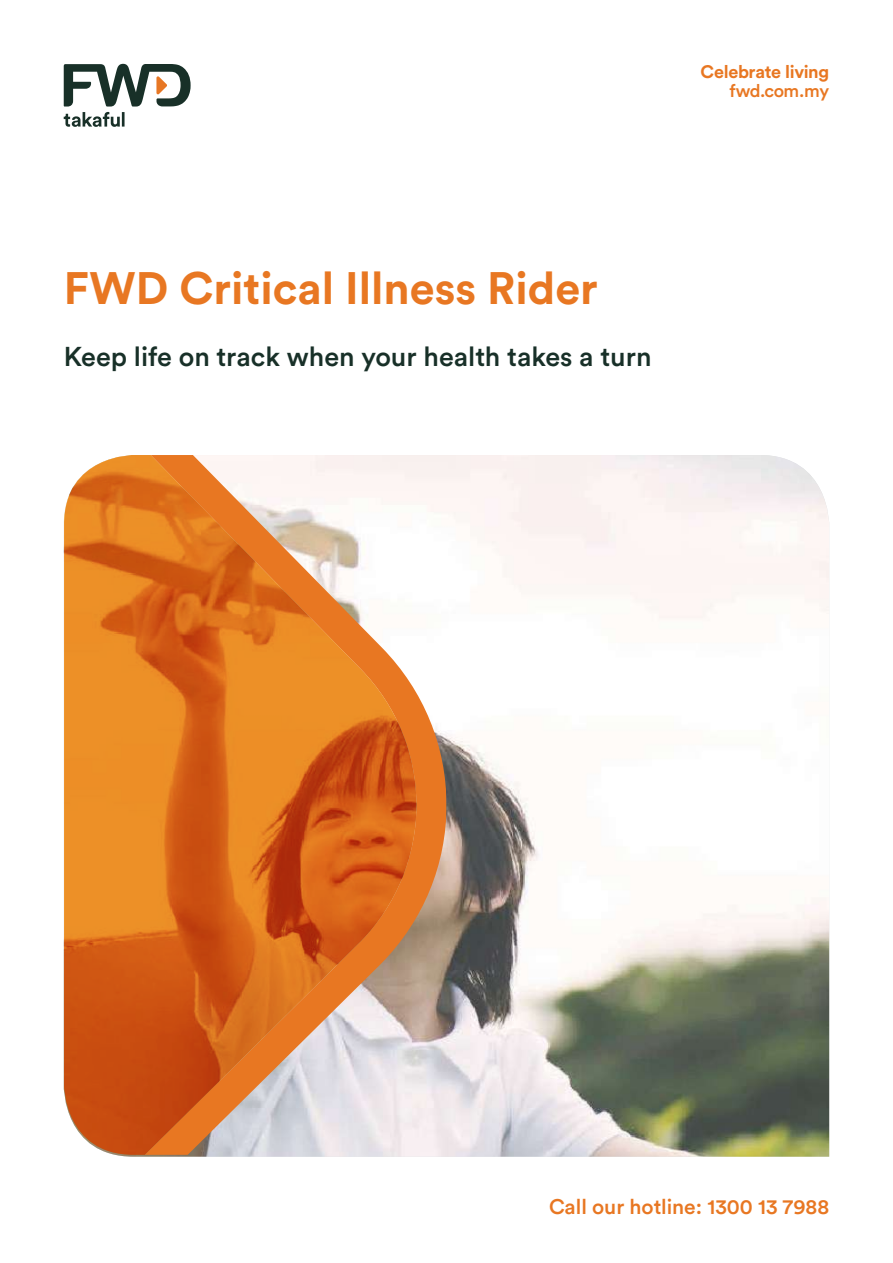
<style>
.page{position:relative;width:893px;height:1263px;background:#fff}
.page>*{position:absolute;margin:0;border:0;box-sizing:border-box;transform-origin:0 0}
.t1{font:700 45px "FWD Circular";color:#e87722}
.t2{font:500 27px "FWD Circular";color:#183028}
.t3{font:500 21px "FWD Circular";color:#e87722}
.t4{font:700 18px "FWD Circular";letter-spacing:-.015em;color:#e87722}
.t5{font:500 18px "FWD Circular";letter-spacing:-.02em;color:#e87722}
</style>
<div class="page">
<img style="left:116px;top:455px;width:713px;height:702px">
<svg style="left:64px;top:64px;width:127px;height:63px"></svg>
<svg style="left:64px;top:455px;width:382px;height:700px;background:#de8c4f"></svg>
<p class="t4" style="left:700px;top:60px;width:130px">Celebrate living</p>
<p class="t5" style="left:729px;top:79px;width:101px">fwd.com.my</p>
<h1 class="t1" style="left:64px;top:258px;width:536px">FWD Critical Illness Rider</h1>
<p class="t2" style="left:64px;top:338px;width:589px">Keep life on track when your health takes a turn</p>
<p class="t3" style="left:549px;top:1192px;width:282px">Call our hotline: 1300 13 7988</p>
</div>
